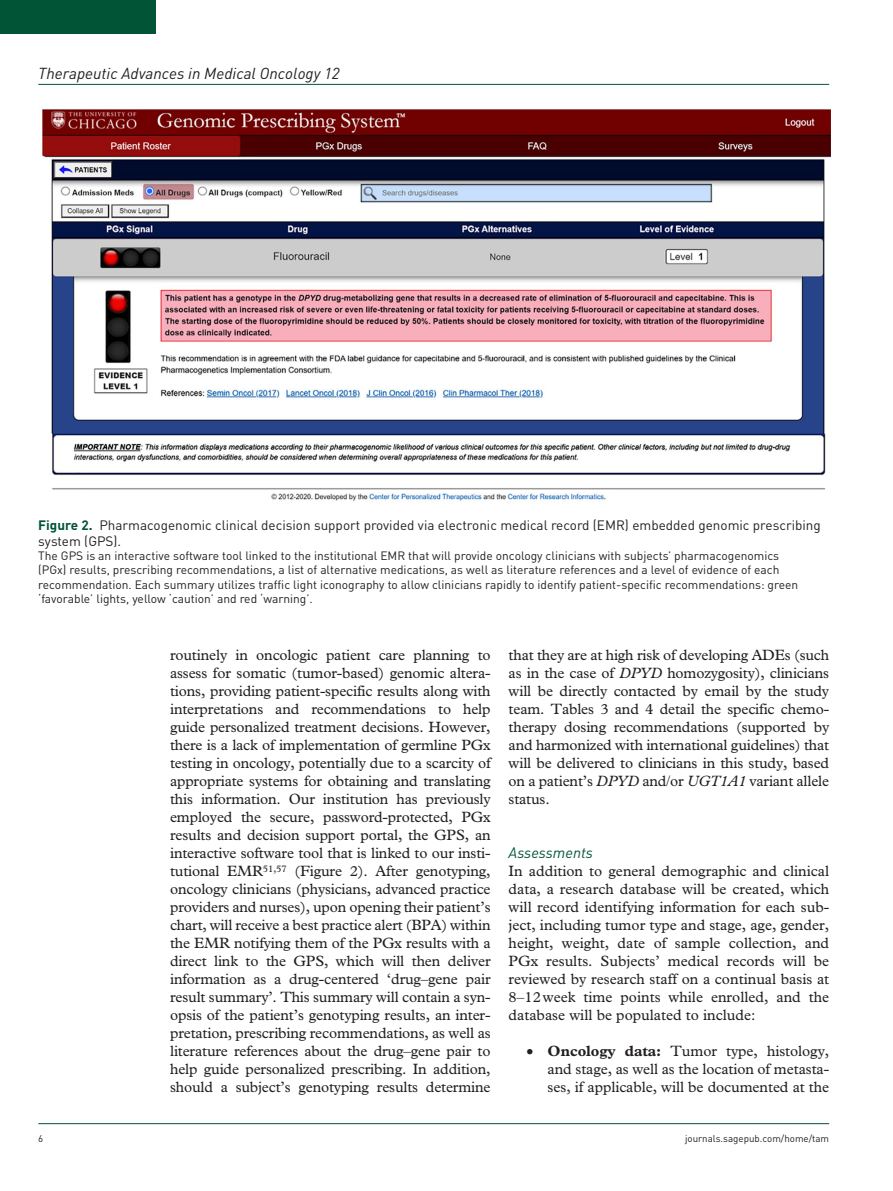
<style>
.page{position:relative;width:893px;height:1191px;background:#fff}
.page>*{position:absolute;margin:0;border:0;box-sizing:border-box;transform-origin:0 0}
.t1{font:italic 15.75px "DIN";color:#231f20}
.t2{font:15px/18px "Plantin Std";letter-spacing:-.005em;color:#231f20;text-align:justify}
.t3{font:italic 15px "DIN";color:#015436}
.t4{font:13.5px/15.8px "DIN";color:#231f20}
.t5{font:12px/14.2px "DIN";color:#231f20}
.t6{font:9.75px "DIN";color:#231f20}
.s1{font-weight:700;color:#015436}
.s2{font-style:italic}
.s3{font-weight:700}
</style>
<div class="page">
<hr style="left:38px;top:84px;width:791px;height:1px;background:#015436">
<hr style="left:38px;top:1123px;width:791px;height:1px;background:#015436">
<div style="left:0;top:0;width:155px;height:34px;background:#015436"></div>
<img style="left:41px;top:109px;width:789px;height:393px">
<p class="t1" style="left:38px;top:63px;width:303px">Therapeutic Advances in Medical Oncology 12</p>
<p class="t4" style="left:38px;top:517px;width:784px"><span class="s1">Figure 2.</span> Pharmacogenomic clinical decision support provided via electronic medical record (EMR) embedded genomic prescribing system (GPS).</p>
<p class="t5" style="left:38px;top:548px;width:761px">The GPS is an interactive software tool linked to the institutional EMR that will provide oncology clinicians with subjects’ pharmacogenomics (PGx) results, prescribing recommendations, a list of alternative medications, as well as literature references and a level of evidence of each recommendation. Each summary utilizes traffic light iconography to allow clinicians rapidly to identify patient-specific recommendations: green ‘favorable’ lights, yellow ‘caution’ and red ‘warning’.</p>
<p class="t2" style="left:170px;top:646px;width:322px">routinely in oncologic patient care planning to assess for somatic (tumor-based) genomic altera&shy;tions, providing patient-specific results along with interpretations and recommendations to help guide personalized treatment decisions. However, there is a lack of implementation of germline PGx testing in oncology, potentially due to a scarcity of appropriate systems for obtaining and translating this information. Our institution has previously employed the secure, password-protected, PGx results and decision support portal, the GPS, an interactive software tool that is linked to our insti&shy;tutional EMR<sup>51,57</sup> (Figure 2). After genotyping, oncology clinicians (physicians, advanced practice providers and nurses), upon opening their patient’s chart, will receive a best practice alert (BPA) within the EMR notifying them of the PGx results with a direct link to the GPS, which will then deliver information as a drug-centered ‘drug–gene pair result summary’. This summary will contain a syn&shy;opsis of the patient’s genotyping results, an inter&shy;pretation, prescribing recommendations, as well as literature references about the drug–gene pair to help guide personalized prescribing. In addition, should a subject’s genotyping results determine</p>
<p class="t2" style="left:509px;top:646px;width:322px">that they are at high risk of developing ADEs (such as in the case of <span class="s2">DPYD</span> homozygosity), clinicians will be directly contacted by email by the study team. Tables 3 and 4 detail the specific chemo&shy;therapy dosing recommendations (supported by and harmonized with international guidelines) that will be delivered to clinicians in this study, based on a patient’s <span class="s2">DPYD</span> and/or <span class="s2">UGT1A1</span> variant allele status.</p>
<p class="t3" style="left:509px;top:843px;width:86px">Assessments</p>
<p class="t2" style="left:509px;top:862px;width:322px">In addition to general demographic and clinical data, a research database will be created, which will record identifying information for each sub&shy;ject, including tumor type and stage, age, gender, height, weight, date of sample collection, and PGx results. Subjects’ medical records will be reviewed by research staff on a continual basis at 8–12week time points while enrolled, and the database will be populated to include:</p>
<p class="t2" style="left:548px;top:1042px;width:283px;text-indent:-21px">• <span class="s3">Oncology data:</span> Tumor type, histology, and stage, as well as the location of metasta&shy;ses, if applicable, will be documented at the</p>
<p class="t6" style="left:38px;top:1132px;width:7px">6</p>
<p class="t6" style="left:685px;top:1132px;width:146px">journals.sagepub.com/home/tam</p>
</div>
